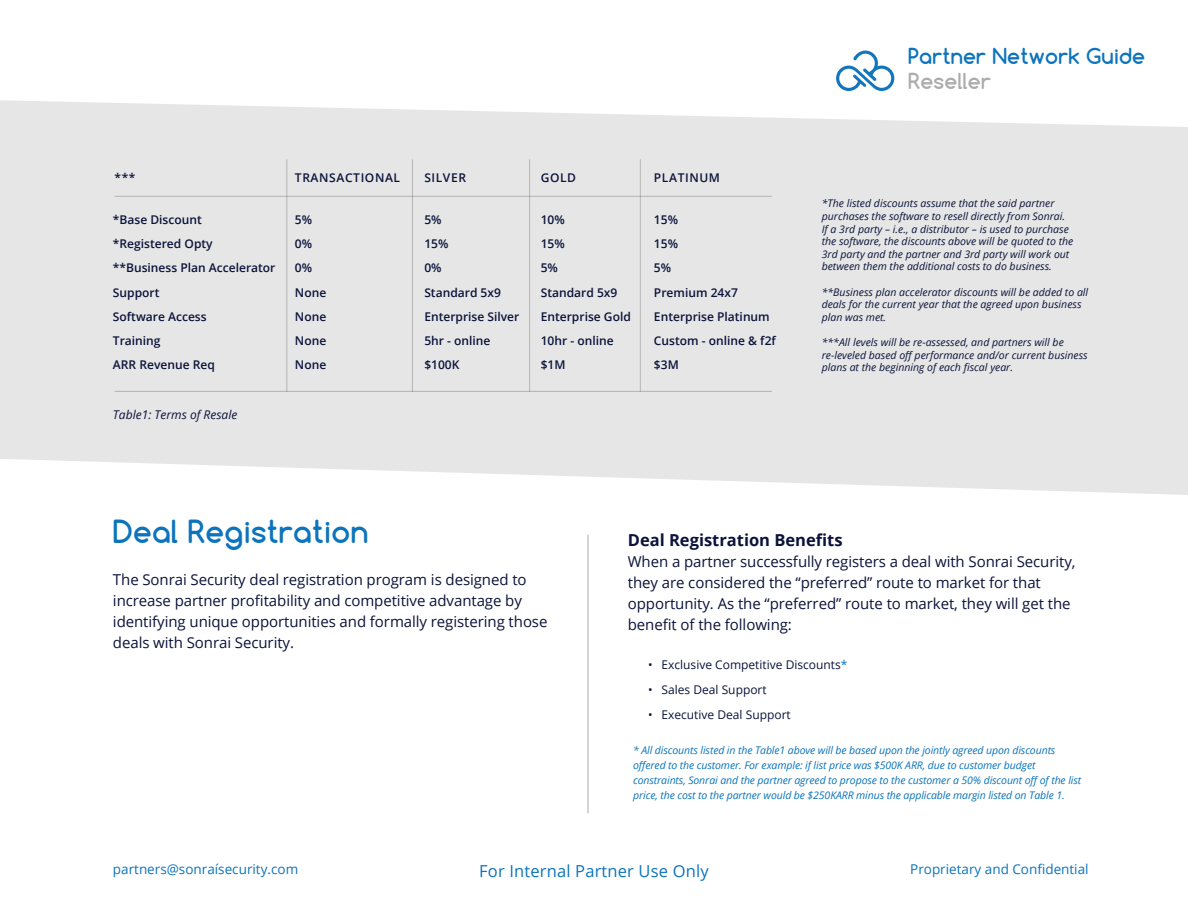
<style>
.page{position:relative;width:1188px;height:918px;background:#fff}
.page>*{position:absolute;margin:0;border:0;box-sizing:border-box;transform-origin:0 0}
.H1_-_Comfortaa_Bold{font:700 30px "Comfortaa";letter-spacing:.01em;color:#0c74bc}
.t1{font:700 20.85px "Comfortaa";letter-spacing:.01em;color:#0c74bc}
.t2{font:700 20.85px "Comfortaa";letter-spacing:.01em;color:#acacac}
.t3{font:16.5px "Open Sans";letter-spacing:.01em;color:#0c74bc}
.H2_-_OpenSans_Bold{font:700 16.5px "Open Sans";color:#0b133a}
.BODY_-_OpenSans_Regu{font:15px/21px "Open Sans";letter-spacing:-.005em;color:#0b133a}
.t4{font:13.5px "Open Sans";color:#0c74bc}
.H2_-_OpenSans_Bold-2{font:600 12px "Open Sans";color:#0b133a}
.t5{font:12px "Open Sans";color:#0b133a}
.H2_-_OpenSans_Bold-3{font:600 12px "Open Sans";letter-spacing:.05em;color:#0b133a}
.H2_-_OpenSans_Bold-4{font:italic 12px "Open Sans";color:#0b133a}
.H2_-_OpenSans_Bold-5{font:italic 10.5px/12.6px "Open Sans";color:#0b133a}
.BODY_-_OpenSans_Regu-2{font:italic 10.5px/15px "Open Sans";letter-spacing:-.01em;color:#0c74bc}
.s1{color:#0c74bc}
</style>
<div class="page">
<svg style="left:0;top:100px;width:1188px;height:395px;fill:#e6e6e6"></svg>
<hr style="left:115px;top:196px;width:657px;height:1px;background:#3d3d3d">
<hr style="left:115px;top:391px;width:657px;height:1px;background:#3d3d3d">
<hr style="left:286px;top:159px;width:1px;height:233px;background:#3d3d3d">
<hr style="left:412px;top:159px;width:1px;height:233px;background:#3d3d3d">
<hr style="left:529px;top:159px;width:1px;height:233px;background:#3d3d3d">
<hr style="left:640px;top:159px;width:1px;height:233px;background:#3d3d3d">
<hr style="left:588px;top:535px;width:1px;height:278px;background:#acacac">
<svg style="left:836px;top:51px;width:58px;height:40px"></svg>
<p class="H2_-_OpenSans_Bold-2" style="left:115px;top:169px;width:22px">***</p>
<p class="H2_-_OpenSans_Bold-3" style="left:295px;top:169px;width:107px">TRANSACTIONAL</p>
<p class="H2_-_OpenSans_Bold-2" style="left:113px;top:212px;width:90px">*Base Discount</p>
<p class="H2_-_OpenSans_Bold-2" style="left:113px;top:236px;width:101px">*Registered Opty</p>
<p class="H2_-_OpenSans_Bold-2" style="left:113px;top:260px;width:164px">**Business Plan Accelerator</p>
<p class="H2_-_OpenSans_Bold-2" style="left:113px;top:284px;width:48px">Support</p>
<p class="H2_-_OpenSans_Bold-2" style="left:113px;top:308px;width:95px">Software Access</p>
<p class="H2_-_OpenSans_Bold-2" style="left:113px;top:332px;width:49px">Training</p>
<p class="H2_-_OpenSans_Bold-2" style="left:113px;top:356px;width:103px">ARR Revenue Req</p>
<p class="H2_-_OpenSans_Bold-2" style="left:295px;top:212px;width:19px">5%</p>
<p class="H2_-_OpenSans_Bold-2" style="left:295px;top:236px;width:19px">0%</p>
<p class="H2_-_OpenSans_Bold-2" style="left:295px;top:260px;width:19px">0%</p>
<p class="H2_-_OpenSans_Bold-2" style="left:295px;top:284px;width:33px">None</p>
<p class="H2_-_OpenSans_Bold-2" style="left:295px;top:308px;width:33px">None</p>
<p class="H2_-_OpenSans_Bold-2" style="left:295px;top:332px;width:33px">None</p>
<p class="H2_-_OpenSans_Bold-2" style="left:295px;top:356px;width:33px">None</p>
<p class="H2_-_OpenSans_Bold-4" style="left:113px;top:406px;width:126px">Table1: Terms of Resale</p>
<p class="H2_-_OpenSans_Bold-2" style="left:424px;top:169px;width:43px">SILVER</p>
<p class="H2_-_OpenSans_Bold-2" style="left:541px;top:169px;width:37px">GOLD</p>
<p class="H2_-_OpenSans_Bold-3" style="left:654px;top:169px;width:68px">PLATINUM</p>
<p class="H2_-_OpenSans_Bold-2" style="left:424px;top:212px;width:19px">5%</p>
<p class="H2_-_OpenSans_Bold-2" style="left:424px;top:236px;width:26px">15%</p>
<p class="H2_-_OpenSans_Bold-2" style="left:424px;top:260px;width:19px">0%</p>
<p class="H2_-_OpenSans_Bold-2" style="left:424px;top:284px;width:78px">Standard 5x9</p>
<p class="H2_-_OpenSans_Bold-2" style="left:424px;top:308px;width:97px">Enterprise Silver</p>
<p class="H2_-_OpenSans_Bold-2" style="left:424px;top:332px;width:68px">5hr - online</p>
<p class="H2_-_OpenSans_Bold-2" style="left:424px;top:356px;width:37px">$100K</p>
<p class="H2_-_OpenSans_Bold-2" style="left:541px;top:212px;width:26px">10%</p>
<p class="H2_-_OpenSans_Bold-2" style="left:541px;top:236px;width:26px">15%</p>
<p class="H2_-_OpenSans_Bold-2" style="left:541px;top:260px;width:19px">5%</p>
<p class="H2_-_OpenSans_Bold-2" style="left:541px;top:284px;width:78px">Standard 5x9</p>
<p class="H2_-_OpenSans_Bold-2" style="left:541px;top:308px;width:92px">Enterprise Gold</p>
<p class="H2_-_OpenSans_Bold-2" style="left:541px;top:332px;width:75px">10hr - online</p>
<p class="H2_-_OpenSans_Bold-2" style="left:541px;top:356px;width:26px">$1M</p>
<p class="H2_-_OpenSans_Bold-2" style="left:654px;top:212px;width:26px">15%</p>
<p class="H2_-_OpenSans_Bold-2" style="left:654px;top:236px;width:26px">15%</p>
<p class="H2_-_OpenSans_Bold-2" style="left:654px;top:260px;width:19px">5%</p>
<p class="H2_-_OpenSans_Bold-2" style="left:654px;top:284px;width:85px">Premium 24x7</p>
<p class="H2_-_OpenSans_Bold-2" style="left:654px;top:308px;width:117px">Enterprise Platinum</p>
<p class="H2_-_OpenSans_Bold-2" style="left:654px;top:332px;width:123px">Custom - online &amp; f2f</p>
<p class="H2_-_OpenSans_Bold-2" style="left:654px;top:356px;width:26px">$3M</p>
<h2 class="t1" style="left:908px;top:43px;width:239px">Partner Network Guide</h2>
<h2 class="t2" style="left:908px;top:68px;width:84px">Reseller</h2>
<p class="H2_-_OpenSans_Bold-5" style="left:822px;top:197px;width:253px">*The listed discounts assume that the said partner purchases the software to resell directly from Sonrai.<br>If a 3rd party – i.e., a distributor – is used to purchase the software, the discounts above will be quoted to the 3rd party and the partner and 3rd party will work out between them the additional costs to do business.</p>
<p class="H2_-_OpenSans_Bold-5" style="left:822px;top:285px;width:268px">**Business plan accelerator discounts will be added to all deals for the current year that the agreed upon business plan was met.</p>
<p class="H2_-_OpenSans_Bold-5" style="left:822px;top:336px;width:268px">***All levels will be re-assessed, and partners will be re-leveled based off performance and/or current business plans at the beginning of each fiscal year.</p>
<p class="H1_-_Comfortaa_Bold" style="left:113px;top:513px;width:257px">Deal Registration</p>
<p class="BODY_-_OpenSans_Regu" style="left:113px;top:569px;width:436px">The Sonrai Security deal registration program is designed to increase partner profitability and competitive advantage by identifying unique opportunities and formally registering those deals with Sonrai Security.</p>
<p class="H2_-_OpenSans_Bold" style="left:628px;top:528px;width:216px">Deal Registration Benefits</p>
<p class="BODY_-_OpenSans_Regu" style="left:628px;top:551px;width:449px">When a partner successfully registers a deal with Sonrai Security, they are considered the “preferred” route to market for that opportunity. As the “preferred” route to market, they will get the benefit of the following:</p>
<p class="t5" style="left:648px;top:656px;width:201px">• Exclusive Competitive Discounts<span class="s1">*</span></p>
<p class="t5" style="left:648px;top:681px;width:120px">• Sales Deal Support</p>
<p class="t5" style="left:648px;top:706px;width:144px">• Executive Deal Support</p>
<p class="BODY_-_OpenSans_Regu-2" style="left:633px;top:743px;width:450px">* All discounts listed in the Table1 above will be based upon the jointly agreed upon discounts offered to the customer. For example: if list price was $500K ARR, due to customer budget constraints, Sonrai and the partner agreed to propose to the customer a 50% discount off of the list price, the cost to the partner would be $250KARR minus the applicable margin listed on Table 1.</p>
<p class="t4" style="left:113px;top:860px;width:187px">partners@sonraísecurity.com</p>
<p class="t4" style="left:910px;top:860px;width:180px">Proprietary and Confidential</p>
<h3 class="t3" style="left:479px;top:859px;width:231px">For Internal Partner Use Only</h3>
</div>
